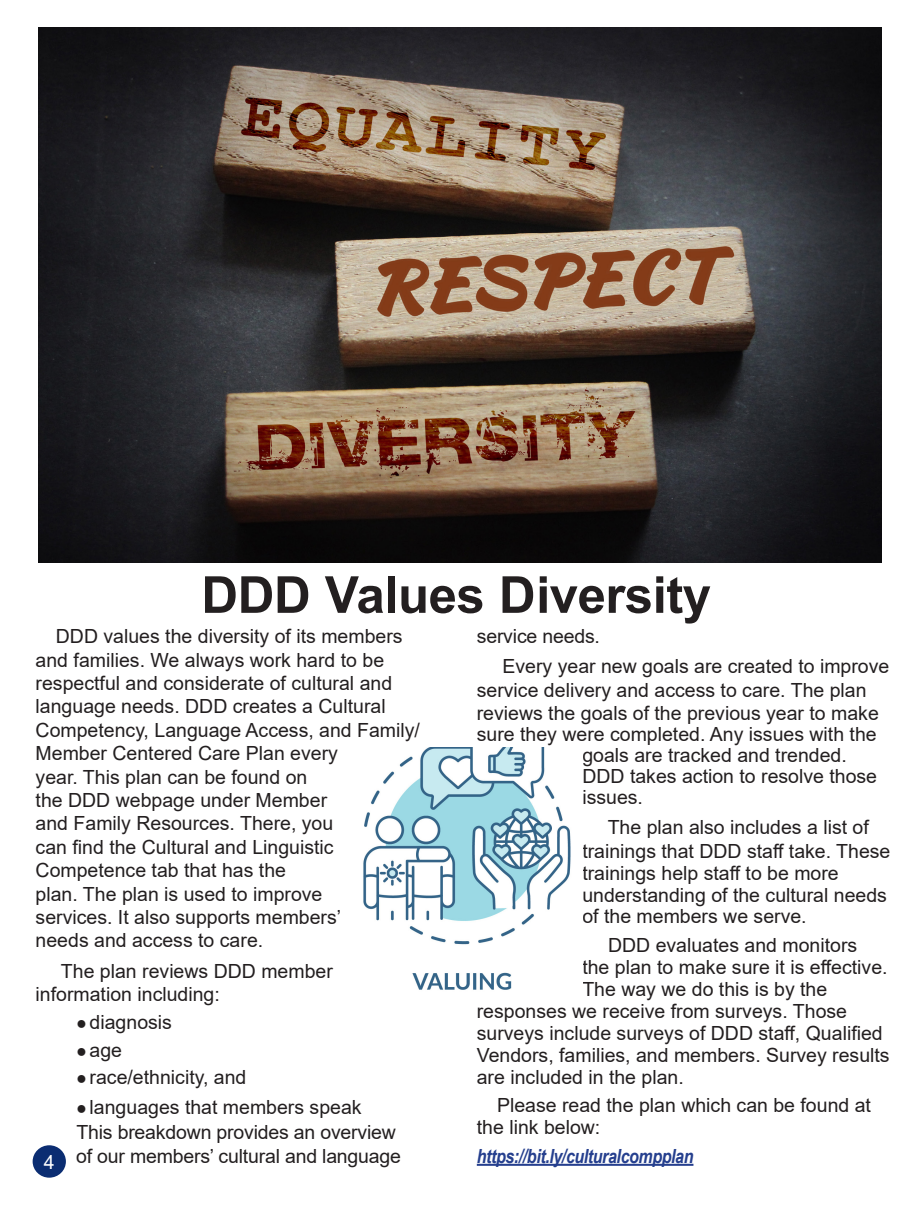
<style>
.page{position:relative;width:918px;height:1215px;background:#fff}
.page>*{position:absolute;margin:0;border:0;box-sizing:border-box;transform-origin:0 0}
.t1{font:700 51px "Arial";letter-spacing:-.01em;color:#231f20}
.Paragraph_Style_1{font:19.5px/23.4px "Arial";color:#231f20}
.Paragraph_Style_1-2{font:italic 700 19.5px "Arial Narrow";letter-spacing:-.02em;color:#253f8e}
.Paragraph_Style_1-3{font:19.5px "Arial";color:#fff}
.s1{font-family:"Noto Serif";font-size:18px}
</style>
<div class="page">
<hr style="left:477px;top:1164px;width:216px;height:2px;background:#253f8e">
<img style="left:38px;top:27px;width:844px;height:536px">
<img style="left:363px;top:747px;width:208px;height:243px">
<div style="left:33px;top:1145px;width:33px;height:33px;background:#0b2d72;border-radius:50%"></div>
<p class="t1" style="left:201px;top:559px;width:511px">DDD Values Diversity</p>
<p class="Paragraph_Style_1" style="left:36px;top:625px;width:386px;text-indent:20px">DDD values the diversity of its members and families. We always work hard to be respectful and considerate of cultural and language needs. DDD creates a Cultural Competency, Language Access, and Family/ Member Centered Care Plan every<br>year. This plan can be found on<br>the DDD webpage under Member<br>and Family Resources. There, you<br>can find the Cultural and Linguistic Competence tab that has the<br>plan. The plan is used to improve<br>services. It also supports members’<br>needs and access to care.</p>
<p class="Paragraph_Style_1" style="left:36px;top:959px;width:299px;text-indent:25px">The plan reviews DDD member information including:</p>
<p class="Paragraph_Style_1" style="left:76px;top:1010px;width:97px"><span class="s1">●</span>diagnosis</p>
<p class="Paragraph_Style_1" style="left:76px;top:1038px;width:48px"><span class="s1">●</span>age</p>
<p class="Paragraph_Style_1" style="left:76px;top:1066px;width:172px"><span class="s1">●</span>race/ethnicity, and</p>
<p class="Paragraph_Style_1" style="left:76px;top:1096px;width:287px"><span class="s1">●</span>languages that members speak</p>
<p class="Paragraph_Style_1" style="left:76px;top:1121px;width:326px">This breakdown provides an overview of our members’ cultural and language</p>
<p class="Paragraph_Style_1-3" style="left:44px;top:1148px;width:12px">4</p>
<p class="Paragraph_Style_1" style="left:477px;top:625px;width:125px">service needs.</p>
<p class="Paragraph_Style_1" style="left:477px;top:655px;width:414px;text-indent:26px">Every year new goals are created to improve service delivery and access to care. The plan reviews the goals of the previous year to make</p>
<p class="Paragraph_Style_1" style="left:582px;top:724px;width:296px;line-height:21px;text-indent:-106px">sure they were completed. Any issues with the goals are tracked and trended.<br>DDD takes action to resolve those issues.</p>
<p class="Paragraph_Style_1" style="left:582px;top:816px;width:310px;line-height:22.2px;text-indent:25px">The plan also includes a list of trainings that DDD staff take. These trainings help staff to be more understanding of the cultural needs of the members we serve.</p>
<p class="Paragraph_Style_1" style="left:608px;top:933px;width:251px">DDD evaluates and monitors</p>
<p class="Paragraph_Style_1" style="left:582px;top:955px;width:307px">the plan to make sure it is effective.</p>
<p class="Paragraph_Style_1" style="left:582px;top:977px;width:246px">The way we do this is by the</p>
<p class="Paragraph_Style_1" style="left:477px;top:999px;width:372px">responses we receive from surveys. Those</p>
<p class="Paragraph_Style_1" style="left:477px;top:1021px;width:407px">surveys include surveys of DDD staff, Qualified</p>
<p class="Paragraph_Style_1" style="left:477px;top:1043px;width:414px">Vendors, families, and members. Survey results</p>
<p class="Paragraph_Style_1" style="left:477px;top:1065px;width:209px">are included in the plan.</p>
<p class="Paragraph_Style_1" style="left:477px;top:1094px;width:396px;line-height:21.9px;text-indent:20px">Please read the plan which can be found at the link below:</p>
<p class="Paragraph_Style_1-2" style="left:477px;top:1141px;width:218px">https://bit.ly/culturalcompplan</p>
</div>
